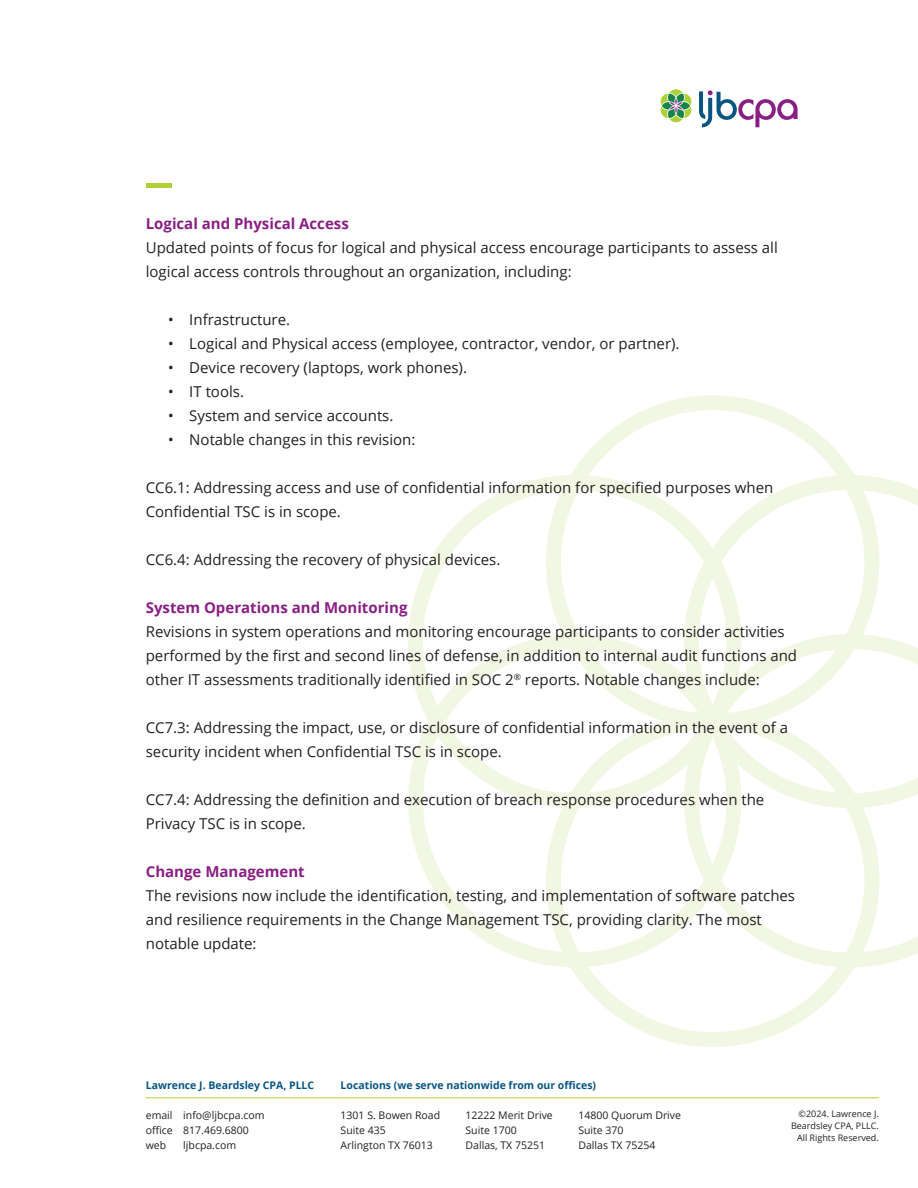
<style>
.page{position:relative;width:918px;height:1188px;background:#fff}
.page>*{position:absolute;margin:0;border:0;box-sizing:border-box;transform-origin:0 0}
.t1{font:15px/24px "Open Sans";color:#231f20}
.t2{font:700 15px "Open Sans";color:#891f84}
.t3{font:10.5px/15px "Open Sans";color:#231f20}
.t4{font:700 10.5px "Open Sans";color:#085584}
.t5{font:9px/12px "Open Sans";color:#231f20;text-align:right}
</style>
<div class="page">
<svg style="left:408px;top:395px;width:510px;height:652px"></svg>
<div style="left:146px;top:183px;width:26px;height:5px;background:#aed036"></div>
<hr style="left:146px;top:1097px;width:733px;height:1px;background:#aed036">
<svg style="left:660px;top:89px;width:32px;height:34px"></svg>
<svg style="left:699px;top:90px;width:99px;height:37px"></svg>
<p class="t2" style="left:146px;top:218px;width:204px">Logical and Physical Access</p>
<p class="t1" style="left:146px;top:237px;width:634px">Updated points of focus for logical and physical access encourage participants to assess all logical access controls throughout an organization, including:</p>
<p class="t1" style="left:168px;top:309px;width:123px">• Infrastructure.</p>
<p class="t1" style="left:168px;top:331px;width:513px">• Logical and Physical access (employee, contractor, vendor, or partner).</p>
<p class="t1" style="left:168px;top:355px;width:300px">• Device recovery (laptops, work phones).</p>
<p class="t1" style="left:168px;top:381px;width:77px">• IT tools.</p>
<p class="t1" style="left:168px;top:405px;width:227px">• System and service accounts.</p>
<p class="t1" style="left:168px;top:429px;width:249px">• Notable changes in this revision:</p>
<p class="t1" style="left:146px;top:475px;width:629px">CC6.1: Addressing access and use of confidential information for specified purposes when<br>Confidential TSC is in scope.</p>
<p class="t1" style="left:146px;top:547px;width:356px">CC6.4: Addressing the recovery of physical devices.</p>
<p class="t2" style="left:146px;top:602px;width:263px">System Operations and Monitoring</p>
<p class="t1" style="left:146px;top:621px;width:653px">Revisions in system operations and monitoring encourage participants to consider activities performed by the first and second lines of defense, in addition to internal audit functions and other IT assessments traditionally identified in SOC 2<sup>®</sup> reports. Notable changes include:</p>
<p class="t1" style="left:146px;top:715px;width:644px">CC7.3: Addressing the impact, use, or disclosure of confidential information in the event of a security incident when Confidential TSC is in scope.</p>
<p class="t1" style="left:146px;top:787px;width:620px">CC7.4: Addressing the definition and execution of breach response procedures when the<br>Privacy TSC is in scope.</p>
<p class="t2" style="left:146px;top:866px;width:160px">Change Management</p>
<p class="t1" style="left:146px;top:883px;width:651px">The revisions now include the identification, testing, and implementation of software patches and resilience requirements in the Change Management TSC, providing clarity. The most notable update:</p>
<p class="t4" style="left:146px;top:1081px;width:170px">Lawrence J. Beardsley CPA, PLLC</p>
<p class="t3" style="left:146px;top:1108px;width:120px">email info@ljbcpa.com office 817.469.6800 web</p>
<p class="t3" style="left:183px;top:1138px;width:54px">ljbcpa.com</p>
<p class="t4" style="left:341px;top:1077px;width:257px">Locations (we serve nationwide from our offices)</p>
<p class="t3" style="left:341px;top:1107px;width:101px">1301 S. Bowen Road<br>Suite 435<br>Arlington TX 76013</p>
<p class="t3" style="left:466px;top:1107px;width:89px">12222 Merit Drive<br>Suite 1700<br>Dallas, TX 75251</p>
<p class="t3" style="left:578px;top:1107px;width:104px">14800 Quorum Drive<br>Suite 370<br>Dallas TX 75254</p>
<p class="t5" style="left:791px;top:1108px;width:89px">©2024. Lawrence J.<br>Beardsley CPA, PLLC.<br>All Rights Reserved.</p>
</div>
